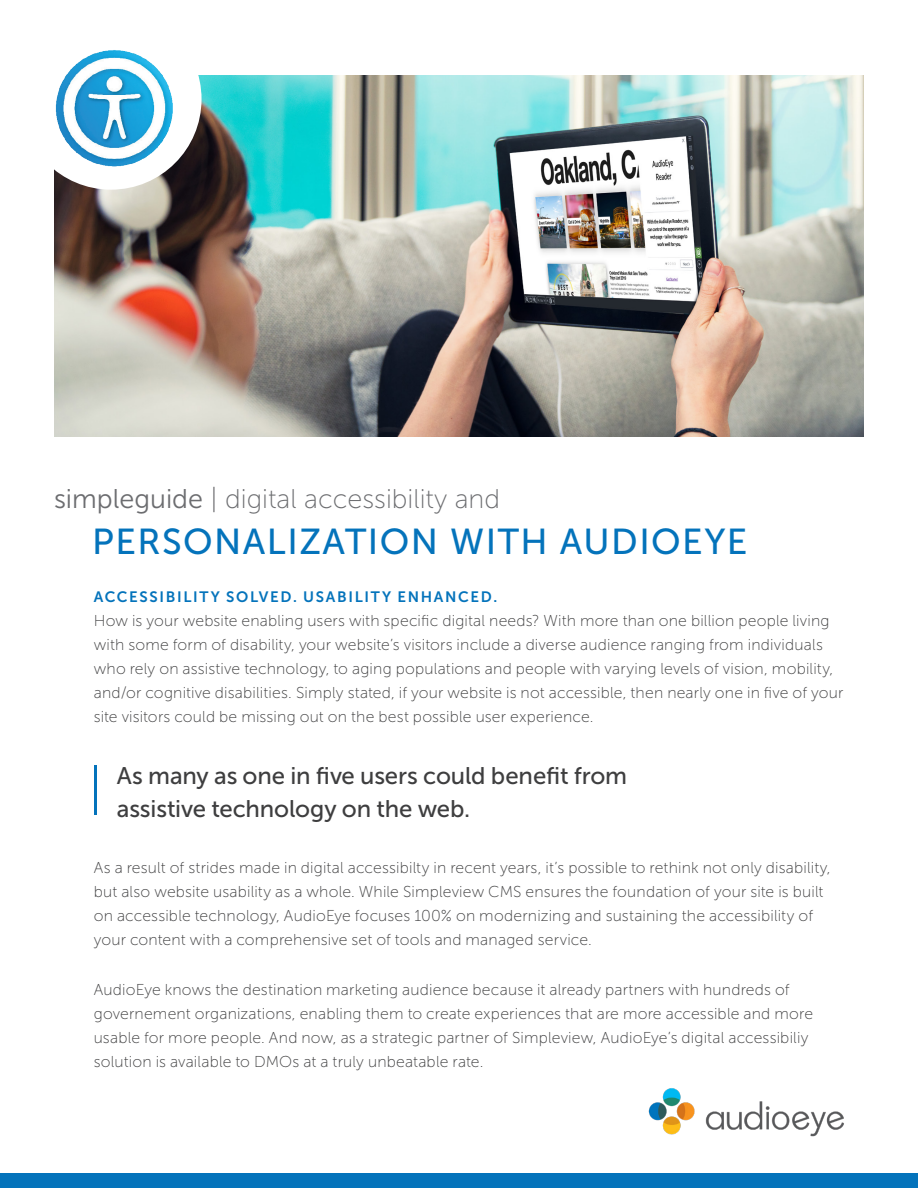
<style>
.page{position:relative;width:918px;height:1188px;background:#fff}
.page>*{position:absolute;margin:0;border:0;box-sizing:border-box;transform-origin:0 0}
.t1{font:36px "Museo Sans 500";letter-spacing:.04em;color:#0473bb}
.t2{font:27px "Museo Sans 100";color:#6c6d70}
.Paragraph{font:24px/33px "Museo Sans 500";letter-spacing:-.005em;color:#3e3e3f}
.Paragraph-2{font:15.75px/24px "Museo Sans 100";letter-spacing:.01em;color:#3e3e3f}
.Paragraph-3{font:15px "Museo Sans 700";letter-spacing:.11em;color:#0473bb}
.s1{font-family:"Museo Sans 300"}
</style>
<div class="page">
<img style="left:54px;top:76px;width:810px;height:361px">
<div style="left:0;top:1173px;width:918px;height:15px;background:#0473bb"></div>
<img style="left:648px;top:1088px;width:196px;height:49px">
<div style="left:21px;top:9px;width:181px;height:181px;background:#fff;border-radius:50%"></div>
<img style="left:54px;top:50px;width:119px;height:133px">
<hr style="left:94px;top:765px;width:3px;height:50px;background:#0473bb">
<p class="t2" style="left:54px;top:484px;width:448px"><span class="s1">simpleguide</span> | digital accessibility and</p>
<p class="t1" style="left:92px;top:522px;width:657px">PERSONALIZATION WITH AUDIOEYE</p>
<p class="Paragraph-3" style="left:94px;top:588px;width:405px">ACCESSIBILITY SOLVED. USABILITY ENHANCED.</p>
<p class="Paragraph-2" style="left:94px;top:609px;width:751px">How is your website enabling users with specific digital needs? With more than one billion people living with some form of disability, your website’s visitors include a diverse audience ranging from individuals who rely on assistive technology, to aging populations and people with varying levels of vision, mobility, and/or cognitive disabilities. Simply stated, if your website is not accessible, then nearly one in five of your site visitors could be missing out on the best possible user experience.</p>
<p class="Paragraph" style="left:117px;top:760px;width:512px">As many as one in five users could benefit from assistive technology on the web.</p>
<p class="Paragraph-2" style="left:94px;top:855px;width:738px">As a result of strides made in digital accessibilty in recent years, it’s possible to rethink not only disability, but also website usability as a whole. While Simpleview CMS ensures the foundation of your site is built on accessible technology, AudioEye focuses 100% on modernizing and sustaining the accessibility of your content with a comprehensive set of tools and managed service.</p>
<p class="Paragraph-2" style="left:94px;top:978px;width:721px">AudioEye knows the destination marketing audience because it already partners with hundreds of governement organizations, enabling them to create experiences that are more accessible and more usable for more people. And now, as a strategic partner of Simpleview, AudioEye’s digital accessibiliy solution is available to DMOs at a truly unbeatable rate.</p>
</div>
